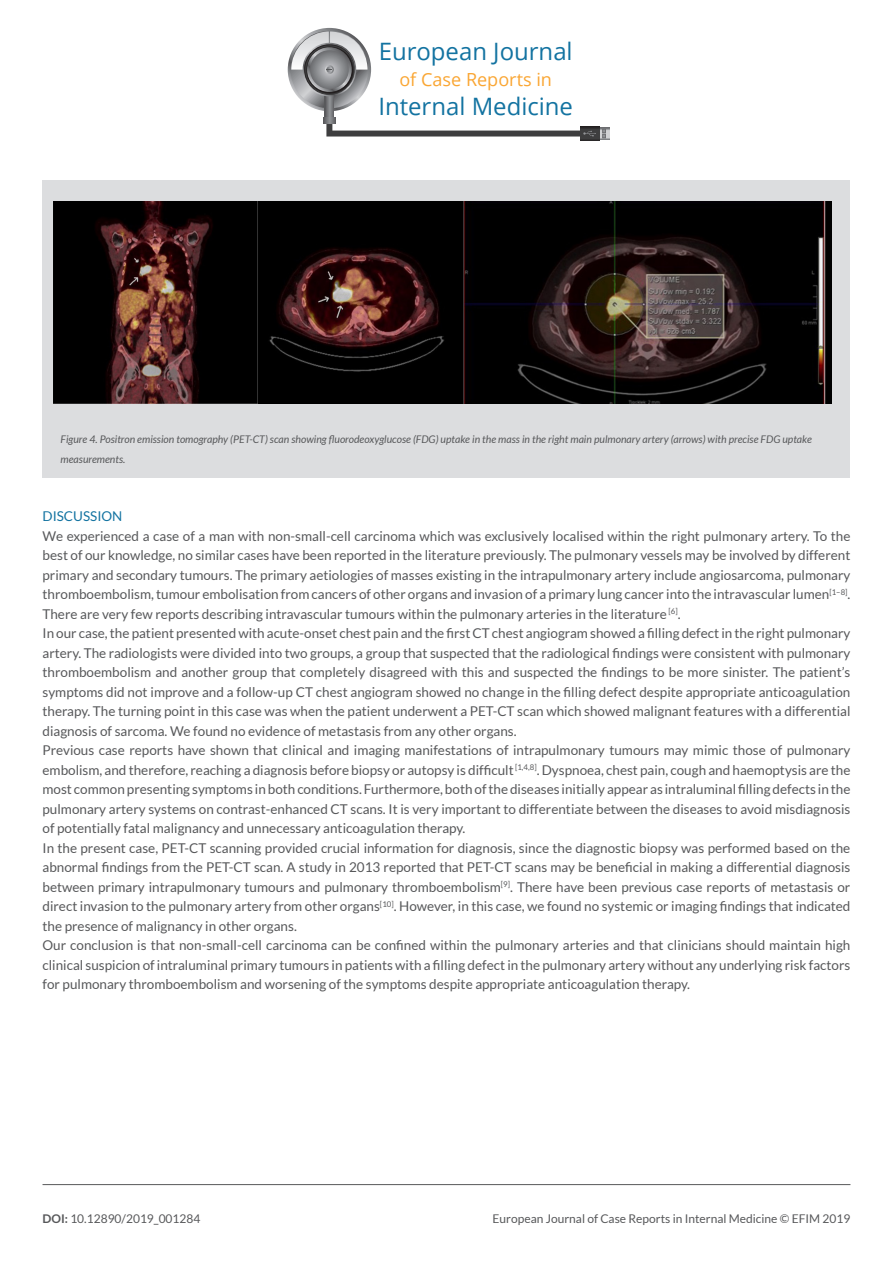
<style>
.page{position:relative;width:893px;height:1263px;background:#fff}
.page>*{position:absolute;margin:0;border:0;box-sizing:border-box;transform-origin:0 0}
.t1{font:24px "Open Sans";color:#1373a1}
.t2{font:18px "Open Sans";color:#faa633}
.TESTO_ARTICOLO{font:13.5px/19.5px "Lato";color:#57585a;text-align:justify}
.TESTO_ARTICOLO-2{font:13.5px "Lato";color:#1373a1}
.t3{font:12px "Lato";color:#57585a}
.DIDASCALIA{font:italic 10.5px/19.5px "Lato";color:#57585a}
.s1{font-weight:700}
</style>
<div class="page">
<svg style="left:288px;top:28px;width:83px;height:83px"></svg>
<svg style="left:291px;top:31px;width:77px;height:77px"></svg>
<svg style="left:325px;top:96px;width:9px;height:21px"></svg>
<svg style="left:303px;top:43px;width:53px;height:53px"></svg>
<svg style="left:304px;top:44px;width:51px;height:51px"></svg>
<svg style="left:307px;top:47px;width:45px;height:45px"></svg>
<svg style="left:310px;top:50px;width:39px;height:39px"></svg>
<svg style="left:291px;top:31px;width:76px;height:43px"></svg>
<svg style="left:600px;top:128px;width:10px;height:11px"></svg>
<svg style="left:603px;top:129px;width:2px;height:9px"></svg>
<svg style="left:580px;top:126px;width:20px;height:15px"></svg>
<svg style="left:323px;top:117px;width:273px;height:20px"></svg>
<hr style="left:43px;top:1184px;width:807px;height:1px;background:#57585a">
<div style="left:43px;top:180px;width:807px;height:297px;background:#dcdddf"></div>
<img style="left:53px;top:202px;width:778px;height:201px">
<h1 class="t1" style="left:379px;top:35px;width:196px">European Journal</h1>
<h2 class="t2" style="left:399px;top:67px;width:154px">of Case Reports in</h2>
<h1 class="t1" style="left:378px;top:89px;width:196px">Internal Medicine</h1>
<p class="DIDASCALIA" style="left:61px;top:430px;width:753px">Figure 4. Positron emission tomography (PET-CT) scan showing fluorodeoxyglucose (FDG) uptake in the mass in the right main pulmonary artery (arrows) with precise FDG uptake measurements.</p>
<p class="TESTO_ARTICOLO-2" style="left:43px;top:509px;width:82px">DISCUSSION</p>
<p class="TESTO_ARTICOLO" style="left:43px;top:526px;width:809px">We experienced a case of a man with non-small-cell carcinoma which was exclusively localised within the right pulmonary artery. To the best of our knowledge, no similar cases have been reported in the literature previously. The pulmonary vessels may be involved by different primary and secondary tumours. The primary aetiologies of masses existing in the intrapulmonary artery include angiosarcoma, pulmonary thromboembolism, tumour embolisation from cancers of other organs and invasion of a primary lung cancer into the intravascular lumen<sup>[1–8]</sup>.<br>There are very few reports describing intravascular tumours within the pulmonary arteries in the literature <sup>[6]</sup>.</p>
<p class="TESTO_ARTICOLO" style="left:43px;top:623px;width:809px">In our case, the patient presented with acute-onset chest pain and the first CT chest angiogram showed a filling defect in the right pulmonary artery. The radiologists were divided into two groups, a group that suspected that the radiological findings were consistent with pulmonary thromboembolism and another group that completely disagreed with this and suspected the findings to be more sinister. The patient’s symptoms did not improve and a follow-up CT chest angiogram showed no change in the filling defect despite appropriate anticoagulation therapy. The turning point in this case was when the patient underwent a PET-CT scan which showed malignant features with a differential diagnosis of sarcoma. We found no evidence of metastasis from any other organs.</p>
<p class="TESTO_ARTICOLO" style="left:43px;top:740px;width:809px">Previous case reports have shown that clinical and imaging manifestations of intrapulmonary tumours may mimic those of pulmonary embolism, and therefore, reaching a diagnosis before biopsy or autopsy is difficult <sup>[1,4,8]</sup>. Dyspnoea, chest pain, cough and haemoptysis are the most common presenting symptoms in both conditions. Furthermore, both ofthe diseases initially appear as intraluminal filling defects in the pulmonary artery systems on contrast-enhanced CT scans. It is very important to differentiate between the diseases to avoid misdiagnosis of potentially fatal malignancy and unnecessary anticoagulation therapy.</p>
<p class="TESTO_ARTICOLO" style="left:43px;top:838px;width:809px">In the present case, PET-CT scanning provided crucial information for diagnosis, since the diagnostic biopsy was performed based on the abnormal findings from the PET-CT scan. A study in 2013 reported that PET-CT scans may be beneficial in making a differential diagnosis between primary intrapulmonary tumours and pulmonary thromboembolism<sup>[9]</sup>. There have been previous case reports of metastasis or direct invasion to the pulmonary artery from other organs<sup>[10]</sup>. However, in this case, we found no systemic or imaging findings that indicated the presence of malignancy in other organs.</p>
<p class="TESTO_ARTICOLO" style="left:43px;top:935px;width:809px">Our conclusion is that non-small-cell carcinoma can be confined within the pulmonary arteries and that clinicians should maintain high clinical suspicion of intraluminal primary tumours in patients with a filling defect in the pulmonary artery without any underlying risk factors for pulmonary thromboembolism and worsening of the symptoms despite appropriate anticoagulation therapy.</p>
<p class="t3" style="left:43px;top:1212px;width:159px"><span class="s1">DOI:</span> 10.12890/2019_001284</p>
<p class="t3" style="left:493px;top:1212px;width:359px">European Journal of Case Reports in Internal Medicine © EFIM 2019</p>
</div>
